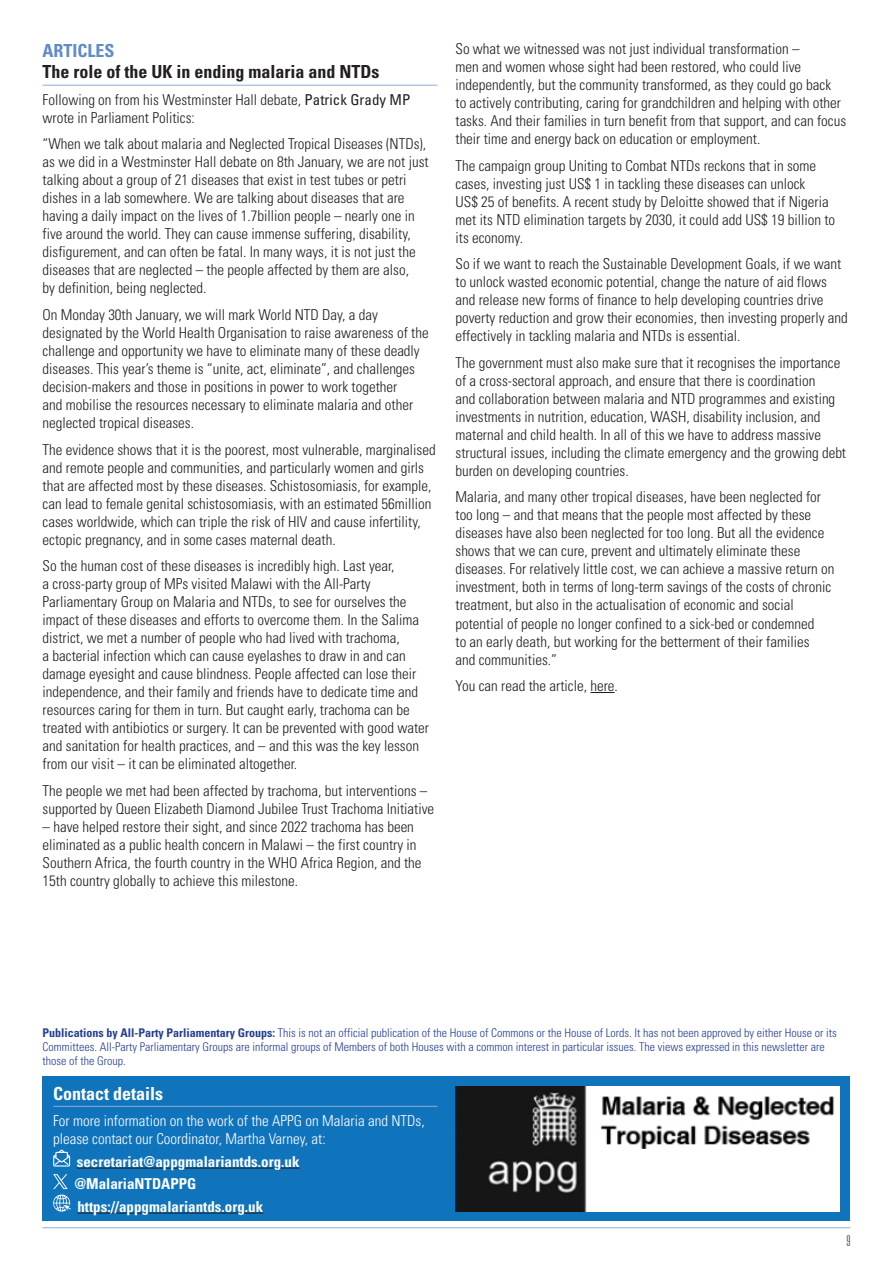
<style>
.page{position:relative;width:893px;height:1263px;background:#fff}
.page>*{position:absolute;margin:0;border:0;box-sizing:border-box;transform-origin:0 0}
.header_2{font:700 condensed 18px "Univers";color:#231f20}
.header_2-2{font:700 condensed 18px "Univers";color:#fff}
.header_1{font:700 condensed 18px "Univers";color:#618cc8}
.body_text_10pt{font:300 condensed 15px/18px "Univers";color:#231f20}
.body_text_10pt-2{font:300 condensed 15px/18px "Univers";color:#fff}
.body_text_10pt-3{font:700 condensed 15px "Univers";color:#fff}
.t1{font:300 ultra-condensed 15px "Univers";color:#636366}
.body_text_10pt-4{font:300 condensed 12px/14.4px "Univers";color:#253f8e}
.s1{font-weight:400}
.s2{font-weight:700}
</style>
<div class="page">
<hr style="left:43px;top:1227px;width:807px;height:1px;background:#90acd8">
<div style="left:43px;top:1076px;width:807px;height:144px;background:#1074bc"></div>
<hr style="left:53px;top:1106px;width:384px;height:1px;background:#90acd8">
<hr style="left:77px;top:1168px;width:223px;height:1px;background:#231f20">
<hr style="left:77px;top:1213px;width:186px;height:1px;background:#231f20">
<svg style="left:53px;top:1149px;width:17px;height:17px"></svg>
<svg style="left:53px;top:1174px;width:18px;height:38px"></svg>
<img style="left:455px;top:1086px;width:385px;height:126px">
<hr style="left:43px;top:85px;width:394px;height:1px;background:#90acd8">
<svg style="left:590px;top:692px;width:25px;height:1px"></svg>
<p class="header_1" style="left:43px;top:39px;width:74px">ARTICLES</p>
<p class="header_2" style="left:43px;top:61px;width:338px">The role of the UK in ending malaria and NTDs</p>
<p class="body_text_10pt" style="left:43px;top:91px;width:369px">Following on from his Westminster Hall debate, <span class="s1">Patrick Grady MP </span>wrote in Parliament Politics:</p>
<p class="body_text_10pt" style="left:43px;top:135px;width:388px">“When we talk about malaria and Neglected Tropical Diseases (NTDs), as we did in a Westminster Hall debate on 8th January, we are not just talking about a group of 21 diseases that exist in test tubes or petri dishes in a lab somewhere. We are talking about diseases that are having a daily impact on the lives of 1.7billion people – nearly one in five around the world. They can cause immense suffering, disability, disfigurement, and can often be fatal. In many ways, it is not just the diseases that are neglected – the people affected by them are also,<br>by definition, being neglected.</p>
<p class="body_text_10pt" style="left:43px;top:306px;width:388px">On Monday 30th January, we will mark World NTD Day, a day designated by the World Health Organisation to raise awareness of the challenge and opportunity we have to eliminate many of these deadly diseases. This year’s theme is “unite, act, eliminate”, and challenges decision-makers and those in positions in power to work together<br>and mobilise the resources necessary to eliminate malaria and other neglected tropical diseases.</p>
<p class="body_text_10pt" style="left:43px;top:440px;width:395px">The evidence shows that it is the poorest, most vulnerable, marginalised and remote people and communities, and particularly women and girls that are affected most by these diseases. Schistosomiasis, for example, can lead to female genital schistosomiasis, with an estimated 56million cases worldwide, which can triple the risk of HIV and cause infertility, ectopic pregnancy, and in some cases maternal death.</p>
<p class="body_text_10pt" style="left:43px;top:557px;width:388px">So the human cost of these diseases is incredibly high. Last year,<br>a cross-party group of MPs visited Malawi with the All-Party Parliamentary Group on Malaria and NTDs, to see for ourselves the impact of these diseases and efforts to overcome them. In the Salima district, we met a number of people who had lived with trachoma,<br>a bacterial infection which can cause eyelashes to draw in and can damage eyesight and cause blindness. People affected can lose their independence, and their family and friends have to dedicate time and resources caring for them in turn. But caught early, trachoma can be treated with antibiotics or surgery. It can be prevented with good water and sanitation for health practices, and – and this was the key lesson from our visit – it can be eliminated altogether.</p>
<p class="body_text_10pt" style="left:43px;top:781px;width:393px">The people we met had been affected by trachoma, but interventions – supported by Queen Elizabeth Diamond Jubilee Trust Trachoma Initiative</p>
<p class="body_text_10pt" style="left:43px;top:817px;width:381px">– have helped restore their sight, and since 2022 trachoma has been eliminated as a public health concern in Malawi – the first country in Southern Africa, the fourth country in the WHO Africa Region, and the 15th country globally to achieve this milestone.</p>
<p class="body_text_10pt" style="left:455px;top:40px;width:392px">So what we witnessed was not just individual transformation –<br>men and women whose sight had been restored, who could live independently, but the community transformed, as they could go back<br>to actively contributing, caring for grandchildren and helping with other tasks. And their families in turn benefit from that support, and can focus their time and energy back on education or employment.</p>
<p class="body_text_10pt" style="left:455px;top:157px;width:381px">The campaign group Uniting to Combat NTDs reckons that in some cases, investing just US$ 1 in tackling these diseases can unlock<br>US$ 25 of benefits. A recent study by Deloitte showed that if Nigeria met its NTD elimination targets by 2030, it could add US$ 19 billion to its economy.</p>
<p class="body_text_10pt" style="left:455px;top:255px;width:394px">So if we want to reach the Sustainable Development Goals, if we want to unlock wasted economic potential, change the nature of aid flows and release new forms of finance to help developing countries drive poverty reduction and grow their economies, then investing properly and effectively in tackling malaria and NTDs is essential.</p>
<p class="body_text_10pt" style="left:455px;top:354px;width:392px">The government must also make sure that it recognises the importance of a cross-sectoral approach, and ensure that there is coordination<br>and collaboration between malaria and NTD programmes and existing investments in nutrition, education, WASH, disability inclusion, and maternal and child health. In all of this we have to address massive structural issues, including the climate emergency and the growing debt burden on developing countries.</p>
<p class="body_text_10pt" style="left:455px;top:488px;width:380px">Malaria, and many other tropical diseases, have been neglected for too long – and that means that the people most affected by these diseases have also been neglected for too long. But all the evidence shows that we can cure, prevent and ultimately eliminate these diseases. For relatively little cost, we can achieve a massive return on investment, both in terms of long-term savings of the costs of chronic treatment, but also in the actualisation of economic and social potential of people no longer confined to a sick-bed or condemned<br>to an early death, but working for the betterment of their families<br>and communities.”</p>
<p class="body_text_10pt" style="left:455px;top:677px;width:164px">You can read the article, here.</p>
<p class="body_text_10pt-4" style="left:43px;top:1025px;width:796px"><span class="s2">Publications by All-Party Parliamentary Groups:</span> This is not an official publication of the House of Commons or the House of Lords. It has not been approved by either House or its<br>Committees. All-Party Parliamentary Groups are informal groups of Members of both Houses with a common interest in particular issues. The views expressed in this newsletter are those of the Group.</p>
<p class="header_2-2" style="left:53px;top:1082px;width:112px">Contact details</p>
<p class="body_text_10pt-2" style="left:53px;top:1112px;width:373px">For more information on the work of the APPG on Malaria and NTDs, please contact our Coordinator, Martha Varney, at:</p>
<p class="body_text_10pt-3" style="left:77px;top:1152px;width:224px">secretariat@appgmalariantds.org.uk</p>
<p class="body_text_10pt-3" style="left:74px;top:1174px;width:123px">@MalariaNTDAPPG</p>
<p class="body_text_10pt-3" style="left:77px;top:1197px;width:187px">https://appgmalariantds.org.uk</p>
<p class="t1" style="left:846px;top:1233px;width:6px">9</p>
</div>
